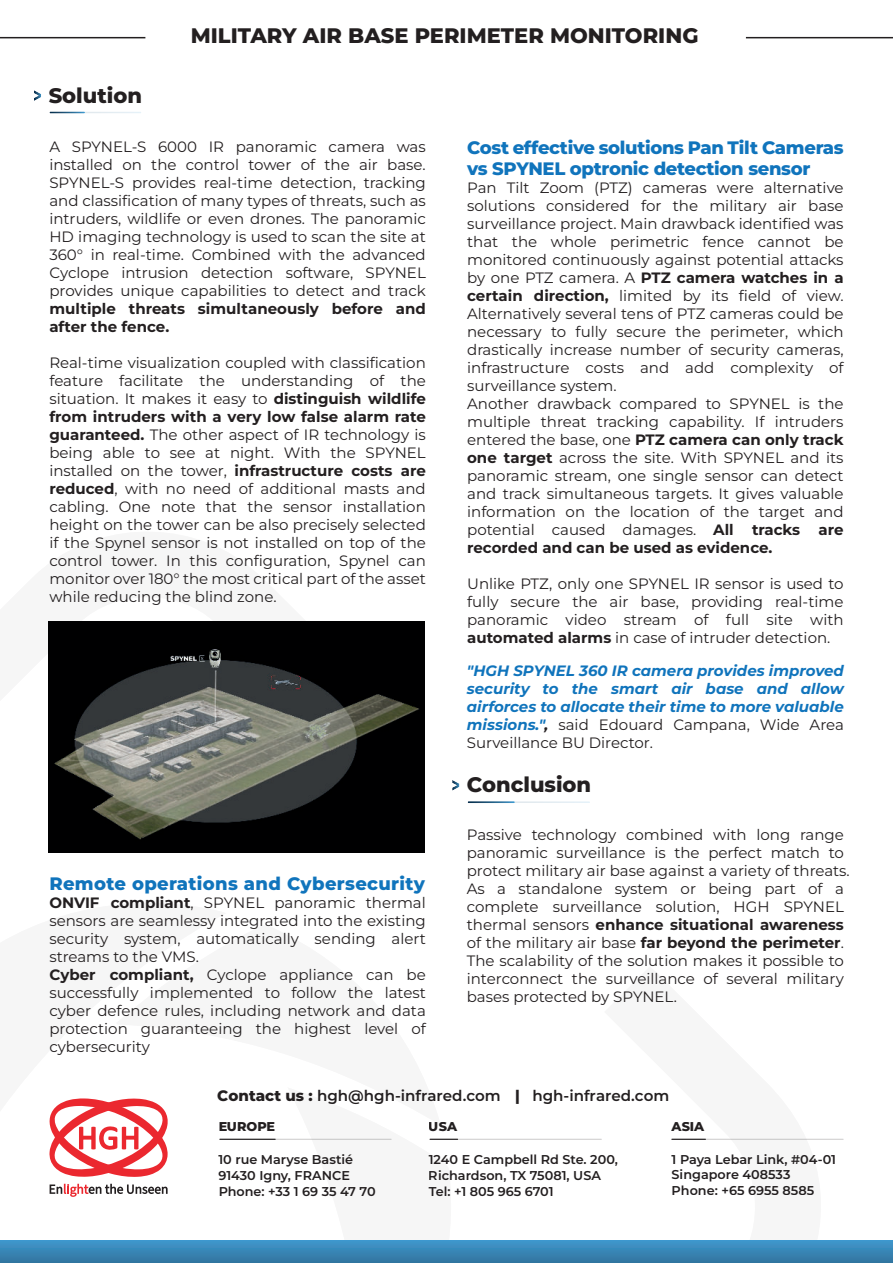
<style>
.page{position:relative;width:893px;height:1263px;background:#fff}
.page>*{position:absolute;margin:0;border:0;box-sizing:border-box;transform-origin:0 0}
.t1{font:800 21px "Montserrat";color:#231f20}
.t2{font:800 18px/21.6px "Montserrat";letter-spacing:-.02em;color:#1074bc}
.t3{font:800 18px "Montserrat";letter-spacing:.02em;color:#1074bc}
.t4{font:600 15.15px "Montserrat";color:#231f20}
.t5{font:15px/18px "Montserrat";color:#231f20;text-align:justify}
.t6{font:italic 700 15px/18px "Montserrat";color:#1074bc;text-align:justify}
.t7{font:700 15px/18px "Montserrat";color:#231f20}
.t8{font:600 12.75px/16.2px "Montserrat";color:#231f20}
.t9{font:800 12.75px "Montserrat";color:#231f20}
.s1{font-weight:700}
.s2{color:#231f20}
.s3{font-weight:400;font-style:normal;color:#231f20}
.s4{font-weight:800}
</style>
<div class="page">
<svg style="left:48px;top:621px;width:339px;height:1px"></svg>
<svg style="left:0;top:1240px;width:893px;height:23px"></svg>
<svg style="left:50px;top:112px;width:35px;height:1px"></svg>
<svg style="left:34px;top:90px;width:7px;height:11px"></svg>
<svg style="left:468px;top:801px;width:47px;height:2px"></svg>
<svg style="left:452px;top:780px;width:7px;height:11px"></svg>
<hr style="left:219px;top:1139px;width:173px;height:1px;background:#231f20">
<hr style="left:430px;top:1139px;width:172px;height:1px;background:#231f20">
<svg style="left:287px;top:1138px;width:171px;height:125px"></svg>
<hr style="left:671px;top:1139px;width:173px;height:1px;background:#231f20">
<svg style="left:49px;top:1098px;width:119px;height:79px"></svg>
<svg style="left:50px;top:1184px;width:118px;height:13px"></svg>
<hr style="left:0;top:37px;width:145px;height:1px;background:#231f20">
<hr style="left:746px;top:37px;width:147px;height:1px;background:#231f20">
<img style="left:48px;top:622px;width:376px;height:230px">
<h1 class="t1" style="left:49px;top:86px;width:95px">Solution</h1>
<h1 class="t1" style="left:191px;top:27px;width:509px">MILITARY AIR BASE PERIMETER MONITORING</h1>
<p class="t5" style="left:49px;top:138px;width:378px">A SPYNEL-S 6000 IR panoramic camera was installed on the control tower of the air base.<br>SPYNEL-S provides real-time detection, tracking and classification of many types of threats, such as intruders, wildlife or even drones. The panoramic HD imaging technology is used to scan the site at 360° in real-time. Combined with the advanced Cyclope intrusion detection software, SPYNEL provides unique capabilities to detect and track</p>
<p class="t7" style="left:49px;top:300px;width:378px">multiple threats simultaneously before and after the fence.</p>
<p class="t5" style="left:49px;top:353px;width:378px">Real-time visualization coupled with classification feature facilitate the understanding of the situation. It makes it easy to <span class="s1">distinguish wildlife from intruders with a very low false alarm rate guaranteed.</span> The other aspect of IR technology is being able to see at night. With the SPYNEL installed on the tower, <span class="s1">infrastructure costs are reduced</span>, with no need of additional masts and cabling. One note that the sensor installation height on the tower can be also precisely selected if the Spynel sensor is not installed on top of the control tower. In this configuration, Spynel can monitor over 180° the most critical part of the asset while reducing the blind zone.</p>
<p class="t3" style="left:49px;top:875px;width:377px">Remote operations and Cybersecurity</p>
<p class="t5" style="left:49px;top:894px;width:378px;text-align:left"><span class="s1">ONVIF compliant</span>, SPYNEL panoramic thermal sensors are seamlessy integrated into the existing security system, automatically sending alert streams to the VMS.<br><span class="s1">Cyber compliant,</span> Cyclope appliance can be successfully implemented to follow the latest cyber defence rules, including network and data protection guaranteeing the highest level of cybersecurity</p>
<p class="t2" style="left:467px;top:138px;width:378px">Cost effective solutions Pan Tilt Cameras vs SPYNEL optronic detection sensor</p>
<p class="t5" style="left:467px;top:180px;width:378px;text-align:left">Pan Tilt Zoom (PTZ) cameras were alternative solutions considered for the military air base surveillance project. Main drawback identified was that the whole perimetric fence cannot be monitored continuously against potential attacks by one PTZ camera. A <span class="s1">PTZ camera watches in a certain direction,</span> limited by its field of view.<br>Alternatively several tens of PTZ cameras could be necessary to fully secure the perimeter, which drastically increase number of security cameras, infrastructure costs and add complexity of surveillance system.<br>Another drawback compared to SPYNEL is the multiple threat tracking capability. If intruders entered the base, one <span class="s1">PTZ camera can only track one target</span> across the site. With SPYNEL and its panoramic stream, one single sensor can detect and track simultaneous targets. It gives valuable information on the location of the target and potential caused damages. <span class="s1">All tracks are recorded and can be used as evidence.</span></p>
<p class="t5" style="left:467px;top:576px;width:378px">Unlike PTZ, only one SPYNEL IR sensor is used to fully secure the air base, providing real-time panoramic video stream of full site with <span class="s1">automated alarms</span> in case of intruder detection.</p>
<p class="t6" style="left:467px;top:663px;width:379px">"HGH SPYNEL 360 IR camera provides improved security to the smart air base and allow airforces to allocate their time to more valuable missions."<span class="s2">,</span> <span class="s3">said Edouard Campana, Wide Area Surveillance BU Director.</span></p>
<h1 class="t1" style="left:467px;top:775px;width:126px">Conclusion</h1>
<p class="t5" style="left:467px;top:826px;width:384px;text-align:left">Passive technology combined with long range panoramic surveillance is the perfect match to protect military air base against a variety of threats.<br>As a standalone system or being part of a complete surveillance solution, HGH SPYNEL thermal sensors <span class="s1">enhance situational awareness </span>of the military air base <span class="s1">far beyond the perimeter</span>.<br>The scalability of the solution makes it possible to interconnect the surveillance of several military bases protected by SPYNEL.</p>
<p class="t4" style="left:217px;top:1090px;width:453px"><span class="s4">Contact us :</span> hgh@hgh-infrared.com <span class="s4">|</span> hgh-infrared.com</p>
<p class="t9" style="left:218px;top:1121px;width:58px">EUROPE</p>
<p class="t8" style="left:218px;top:1152px;width:159px">10 rue Maryse Bastié<br>91430 Igny, FRANCE<br>Phone: +33 1 69 35 47 70</p>
<p class="t9" style="left:429px;top:1121px;width:30px">USA</p>
<p class="t8" style="left:429px;top:1152px;width:191px">1240 E Campbell Rd Ste. 200,<br>Richardson, TX 75081, USA<br>Tel: +1 805 965 6701</p>
<p class="t9" style="left:672px;top:1121px;width:34px">ASIA</p>
<p class="t8" style="left:672px;top:1152px;width:166px;line-height:15.3px">1 Paya Lebar Link, #04-01<br>Singapore 408533<br>Phone: +65 6955 8585</p>
</div>
